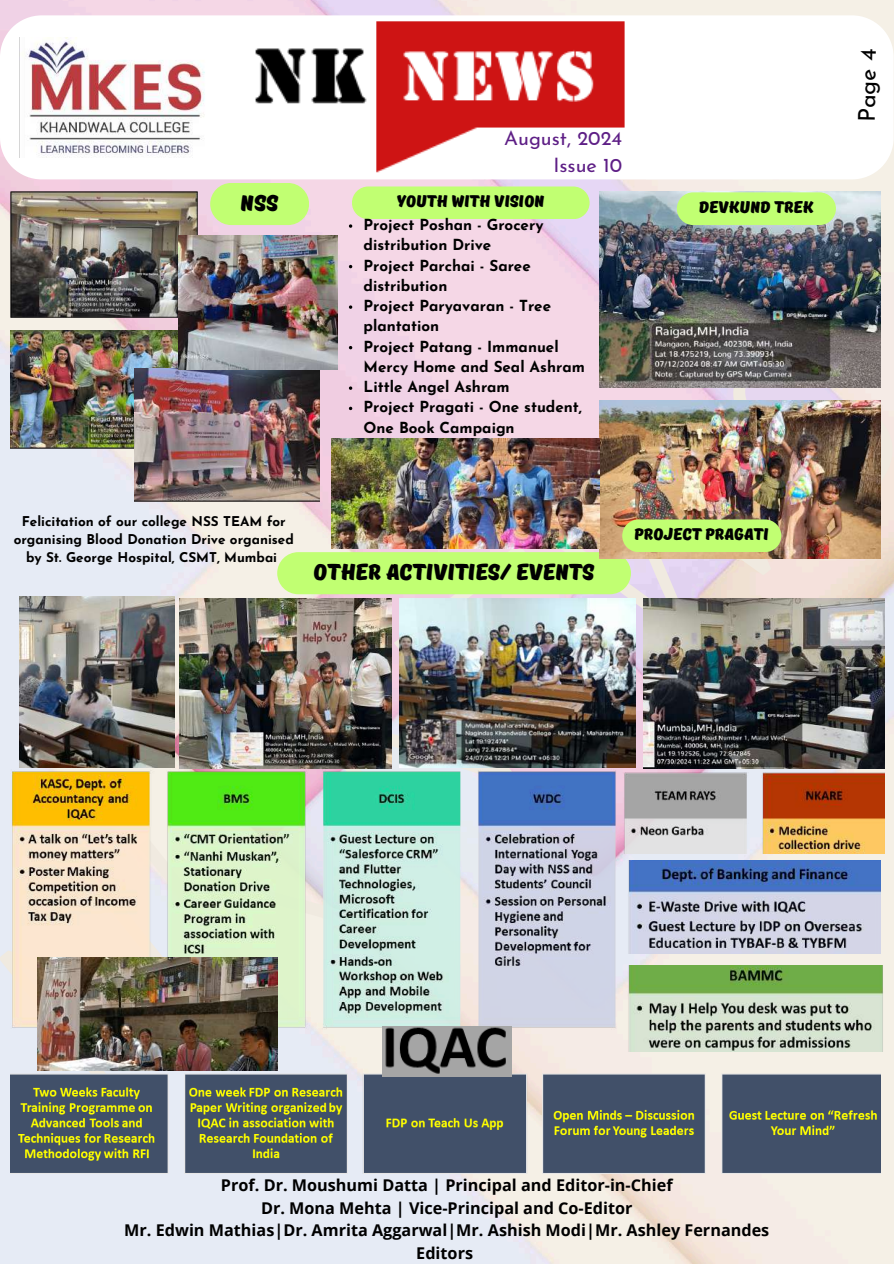
<style>
.page{position:relative;width:894px;height:1264px;background:#fff}
.page>*{position:absolute;margin:0;border:0;box-sizing:border-box;transform-origin:0 0}
.t1{font:23.25px "Josefin Sans";color:#000}
.t2{font:22.5px "TT Masters DEMO Black";color:#000}
.t3{font:19.95px/27.3px "Josefin Sans";color:#5e1f86;text-align:right}
.t4{font:16.5px "TT Masters DEMO Black";color:#000}
.t5{font:700 16.2px/22.5px "Open Sans";color:#000;text-align:center}
.t6{font:700 15.3px/20.2px "Josefin Sans";color:#000}
.t7{font:700 13.5px/18px "Josefin Sans";color:#000;text-align:center}
</style>
<div class="page">
<img style="left:0;top:0;width:893px;height:1263px">
<svg style="left:0;top:15px;width:893px;height:164px"></svg>
<img style="left:205px;top:4px;width:433px;height:170px">
<img style="left:19px;top:37px;width:186px;height:121px">
<div style="left:210px;top:183px;width:99px;height:42px;background:#c1ff72;border-radius:21px"></div>
<div style="left:277px;top:552px;width:353px;height:42px;background:#c1ff72;border-radius:21px"></div>
<img style="left:10px;top:192px;width:187px;height:126px">
<img style="left:10px;top:330px;width:169px;height:118px">
<img style="left:134px;top:368px;width:185px;height:133px">
<img style="left:643px;top:598px;width:240px;height:170px">
<img style="left:399px;top:598px;width:236px;height:169px">
<img style="left:179px;top:235px;width:158px;height:134px">
<img style="left:19px;top:596px;width:156px;height:168px">
<img style="left:180px;top:598px;width:211px;height:166px">
<div style="left:352px;top:186px;width:237px;height:33px;background:#c1ff72;border-radius:16px"></div>
<img style="left:599px;top:192px;width:281px;height:195px">
<div style="left:676px;top:192px;width:159px;height:33px;background:#c1ff72;border-radius:16px"></div>
<img style="left:10px;top:764px;width:606px;height:271px">
<img style="left:622px;top:773px;width:262px;height:81px">
<img style="left:626px;top:860px;width:253px;height:93px">
<img style="left:626px;top:965px;width:258px;height:86px">
<img style="left:10px;top:1072px;width:870px;height:102px">
<img style="left:382px;top:1026px;width:129px;height:50px">
<img style="left:599px;top:400px;width:281px;height:159px">
<div style="left:622px;top:519px;width:159px;height:33px;background:#c1ff72;border-radius:16px"></div>
<img style="left:331px;top:439px;width:268px;height:109px">
<img style="left:37px;top:957px;width:240px;height:113px">
<svg style="left:349px;top:224px;width:3px;height:4px"></svg>
<svg style="left:349px;top:305px;width:3px;height:4px"></svg>
<svg style="left:349px;top:386px;width:3px;height:4px"></svg>
<h2 class="t2" style="left:240px;top:191px;width:40px">NSS</h2>
<h3 class="t3" style="left:504px;top:126px;width:119px">August, 2024<br>Issue 10</h3>
<p class="t4" style="left:396px;top:192px;width:149px">YOUTH WITH VISION</p>
<p class="t4" style="left:699px;top:198px;width:116px">DEVKUND TREK</p>
<p class="t6" style="left:363px;top:216px;width:223px">Project Poshan - Grocery distribution Drive<br>Project Parchai - Saree distribution<br>Project Paryavaran - Tree plantation<br>Project Patang - Immanuel<br>Mercy Home and Seal Ashram<br>Little Angel Ashram<br>Project Pragati - One student,<br>One Book Campaign</p>
<p class="t7" style="left:14px;top:514px;width:281px">Felicitation of our college NSS TEAM for organising Blood Donation Drive organised by St. George Hospital, CSMT, Mumbai</p>
<h2 class="t2" style="left:313px;top:560px;width:282px">OTHER ACTIVITIES/ EVENTS</h2>
<p class="t4" style="left:634px;top:525px;width:136px">PROJECT PRAGATI</p>
<h1 class="t1" style="left:857px;top:122px;width:75px;rotate:-89deg">Page 4</h1>
<p class="t5" style="left:124px;top:1173px;width:646px">Prof. Dr. Moushumi Datta | Principal and Editor-in-Chief<br>Dr. Mona Mehta | Vice-Principal and Co-Editor<br>Mr. Edwin Mathias|Dr. Amrita Aggarwal|Mr. Ashish Modi|Mr. Ashley Fernandes Editors</p>
</div>
